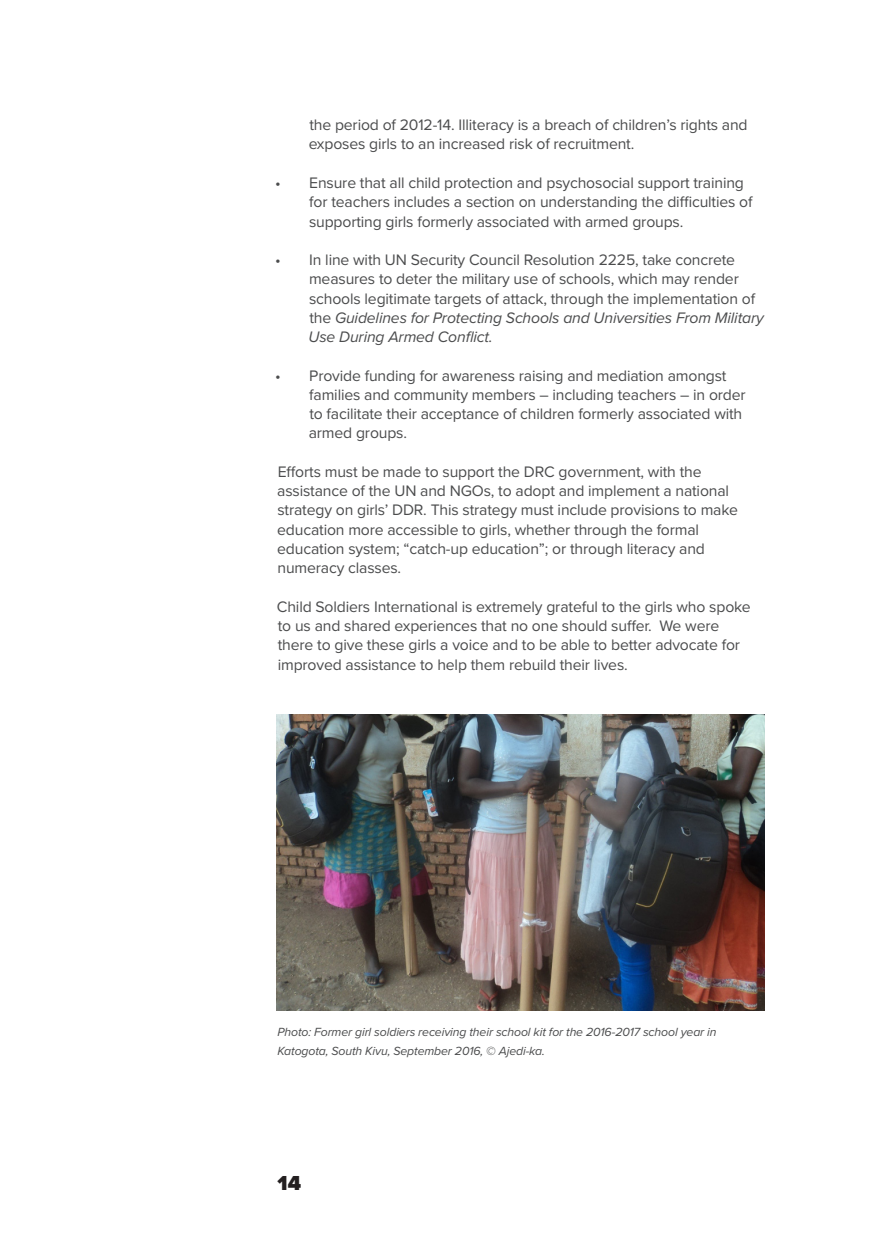
<style>
.page{position:relative;width:874px;height:1241px;background:#fff}
.page>*{position:absolute;margin:0;border:0;box-sizing:border-box;transform-origin:0 0}
.t1{font:900 21px "Proxima Nova";color:#231f20}
.CSI_basic_text{font:15.75px/19.2px "Proxima Nova";letter-spacing:-.01em;color:#4b4c4d}
.CSI_basic_text-2{font:italic 12.25px/19.2px "Proxima Nova";letter-spacing:-.01em;color:#4b4c4d}
.s1{font-style:italic}
</style>
<div class="page">
<img style="left:276px;top:714px;width:487px;height:295px">
<p class="CSI_basic_text" style="left:308px;top:116px;width:440px">the period of 2012-14. Illiteracy is a breach of children’s rights and exposes girls to an increased risk of recruitment.</p>
<p class="CSI_basic_text" style="left:309px;top:173px;width:445px;text-indent:-34px">• Ensure that all child protection and psychosocial support training for teachers includes a section on understanding the difficulties of supporting girls formerly associated with armed groups.</p>
<p class="CSI_basic_text" style="left:308px;top:250px;width:456px;text-indent:-34px">• In line with UN Security Council Resolution 2225, take concrete measures to deter the military use of schools, which may render schools legitimate targets of attack, through the implementation of the <span class="s1">Guidelines for Protecting Schools and Universities From Military Use During Armed Conflict.</span></p>
<p class="CSI_basic_text" style="left:308px;top:366px;width:438px;text-indent:-34px">• Provide funding for awareness raising and mediation amongst families and community members – including teachers – in order to facilitate their acceptance of children formerly associated with armed groups.</p>
<p class="CSI_basic_text" style="left:277px;top:462px;width:462px">Efforts must be made to support the DRC government, with the assistance of the UN and NGOs, to adopt and implement a national strategy on girls’ DDR. This strategy must include provisions to make education more accessible to girls, whether through the formal education system; “catch-up education”; or through literacy and numeracy classes.</p>
<p class="CSI_basic_text" style="left:277px;top:597px;width:475px">Child Soldiers International is extremely grateful to the girls who spoke to us and shared experiences that no one should suffer. We were there to give these girls a voice and to be able to better advocate for improved assistance to help them rebuild their lives.</p>
<p class="CSI_basic_text-2" style="left:277px;top:1021px;width:440px">Photo: Former girl soldiers receiving their school kit for the 2016-2017 school year in<br>Katogota, South Kivu, September 2016, © Ajedi-ka.</p>
<h1 class="t1" style="left:277px;top:1169px;width:25px">14</h1>
</div>
